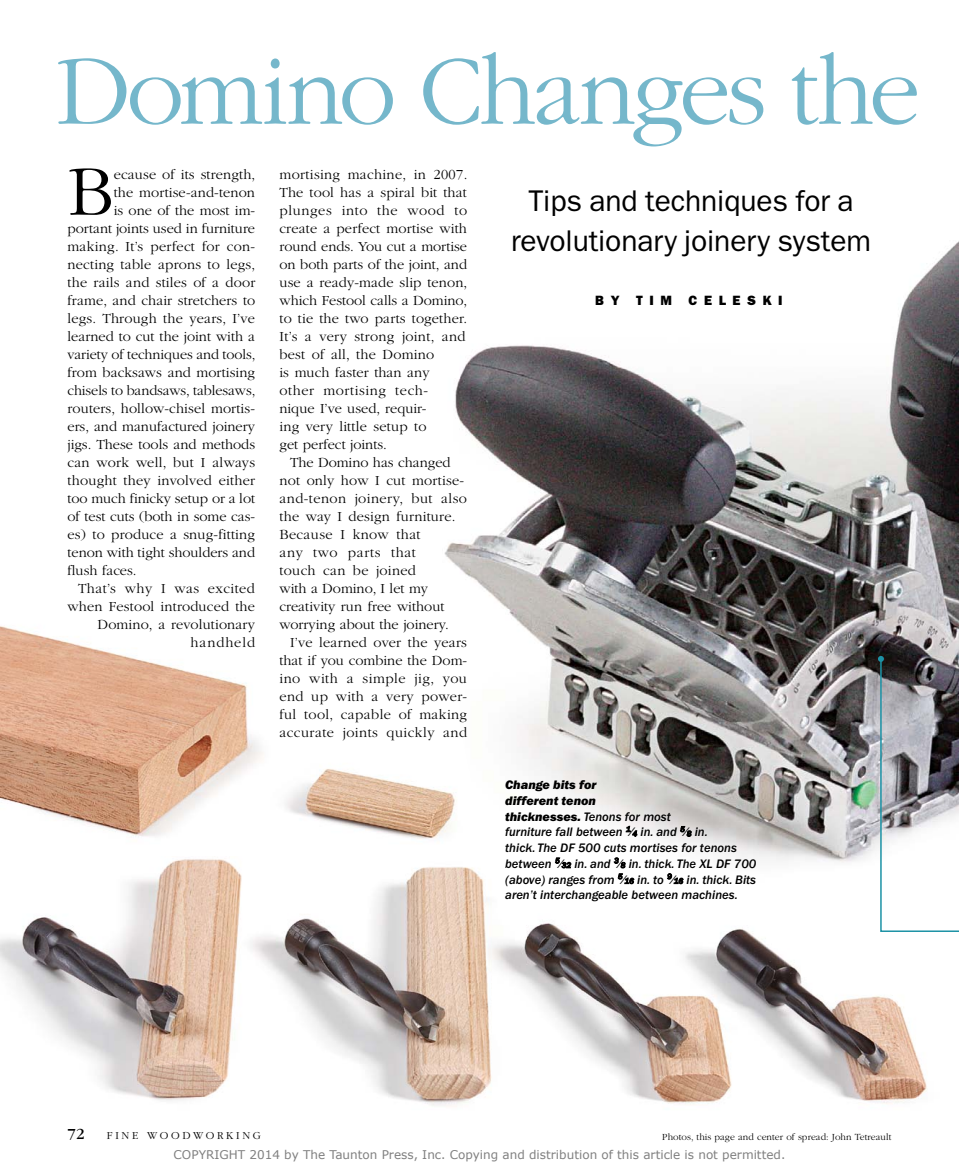
<style>
.page{position:relative;width:959px;height:1175px;background:#fff}
.page>*{position:absolute;margin:0;border:0;box-sizing:border-box;transform-origin:0 0}
.t1{font:300 102px "ITC Garamond Std";letter-spacing:-.045em;color:#75b7cb}
.t2{font:300 72.15px "ITC Garamond Std";color:#000}
.t3{font:30px/40.5px "ITC Franklin Gothic Std";letter-spacing:-.005em;color:#000;text-align:center}
.t4{font:16.05px "ITC Garamond Std";color:#000}
.t5{font:300 14.4px/18px "ITC Garamond Std";letter-spacing:.01em;color:#000}
.t6{font:300 14.4px "ITC Garamond Std";letter-spacing:.035em;color:#000}
.t7{font:300 14.4px "ITC Garamond Std";letter-spacing:.065em;color:#000}
.t8{font:13.5px "ITC Franklin Gothic Std Hvy";letter-spacing:.485em;color:#000}
.t9{font:12.75px/15.8px "ITC Franklin Gothic Std Med It";color:#000}
.t10{font:12.75px/15.8px "ITC Franklin Gothic Std Hvy It";color:#000}
.t11{font:12px "Verdana";color:#808080}
.t12{font:300 11.1px "ITC Garamond Std";letter-spacing:.24em;color:#000}
.t13{font:300 9.75px "ITC Garamond Std";letter-spacing:.005em;color:#000}
.s1{font-family:"ITC Franklin Gothic Std Hvy It"}
.s2{font-size:8.1px}
</style>
<div class="page">
<img style="left:0;top:882px;width:927px;height:224px">
<img style="left:0;top:242px;width:958px;height:640px">
<svg style="left:878px;top:656px;width:80px;height:276px"></svg>
<svg style="left:626px;top:826px;width:11px;height:10px"></svg>
<svg style="left:680px;top:826px;width:11px;height:10px"></svg>
<svg style="left:555px;top:857px;width:16px;height:11px"></svg>
<svg style="left:614px;top:857px;width:20px;height:27px"></svg>
<svg style="left:667px;top:873px;width:16px;height:11px"></svg>
<h1 class="t1" style="left:56px;top:37px;width:866px">Domino Changes the</h1>
<h2 class="t2" style="left:68px;top:153px;width:48px">B</h2>
<p class="t5" style="left:114px;top:165px;width:143px">ecause of its strength,</p>
<p class="t5" style="left:114px;top:183px;width:143px">the mortise-and-tenon</p>
<p class="t5" style="left:114px;top:201px;width:143px">is one of the most im-</p>
<p class="t5" style="left:68px;top:219px;width:189px">portant joints used in furniture</p>
<p class="t5" style="left:68px;top:237px;width:189px">making. It’s perfect for con-</p>
<p class="t5" style="left:68px;top:255px;width:189px">necting table aprons to legs,</p>
<p class="t5" style="left:68px;top:273px;width:189px">the rails and stiles of a door</p>
<p class="t5" style="left:68px;top:291px;width:189px">frame, and chair stretchers to</p>
<p class="t5" style="left:68px;top:309px;width:189px">legs. Through the years, I’ve</p>
<p class="t5" style="left:68px;top:327px;width:189px">learned to cut the joint with a</p>
<p class="t5" style="left:68px;top:345px;width:189px">variety of techniques and tools,</p>
<p class="t5" style="left:68px;top:363px;width:189px">from backsaws and mortising</p>
<p class="t5" style="left:68px;top:381px;width:189px">chisels to bandsaws, tablesaws,</p>
<p class="t5" style="left:68px;top:399px;width:189px">routers, hollow-chisel mortis-</p>
<p class="t5" style="left:68px;top:417px;width:189px">ers, and manufactured joinery</p>
<p class="t5" style="left:68px;top:435px;width:189px">jigs. These tools and methods</p>
<p class="t5" style="left:68px;top:453px;width:189px">can work well, but I always</p>
<p class="t5" style="left:68px;top:471px;width:189px">thought they involved either</p>
<p class="t5" style="left:68px;top:489px;width:189px">too much finicky setup or a lot</p>
<p class="t5" style="left:68px;top:507px;width:189px">of test cuts (both in some cas-</p>
<p class="t5" style="left:68px;top:525px;width:189px">es) to produce a snug-fitting</p>
<p class="t5" style="left:68px;top:543px;width:189px">tenon with tight shoulders and</p>
<p class="t5" style="left:68px;top:561px;width:71px">flush faces.</p>
<p class="t6" style="left:78px;top:580px;width:178px">That’s why I was excited</p>
<p class="t5" style="left:68px;top:597px;width:189px">when Festool introduced the</p>
<p class="t5" style="left:97px;top:615px;width:159px">Domino, a revolutionary</p>
<p class="t7" style="left:190px;top:634px;width:66px">handheld</p>
<p class="t5" style="left:279px;top:165px;width:189px">mortising machine, in 2007.<br>The tool has a spiral bit that plunges into the wood to create a perfect mortise with round ends. You cut a mortise on both parts of the joint, and use a ready-made slip tenon, which Festool calls a Domino, to tie the two parts together.<br>It’s a very strong joint, and best of all, the Domino<br>is much faster than any other mortising tech-<br>nique I’ve used, requir-<br>ing very little setup to<br>get perfect joints.</p>
<p class="t5" style="left:279px;top:453px;width:189px;text-indent:10px">The Domino has changed not only how I cut mortise&shy;and-tenon joinery, but also the way I design furniture.<br>Because I know that<br>any two parts that<br>touch can be joined<br>with a Domino, I let my creativity run free without worrying about the joinery.</p>
<p class="t5" style="left:279px;top:633px;width:189px;text-align:justify;text-indent:10px">I’ve learned over the years that if you combine the Dom&shy;ino with a simple jig, you end up with a very power&shy;ful tool, capable of making accurate joints quickly and</p>
<h3 class="t3" style="left:511px;top:180px;width:361px">Tips and techniques for a revolutionary joinery system</h3>
<p class="t8" style="left:595px;top:293px;width:189px">BY TIM CELESKI</p>
<p class="t10" style="left:505px;top:777px;width:93px">Change bits for different tenon</p>
<p class="t9" style="left:505px;top:808px;width:253px"><span class="s1">thicknesses.</span> Tenons for most<br>furniture fall between <sup>1</sup>⁄<span class="s2">4</span> in. and <sup>5</sup>⁄<span class="s2">8</span> in.<br>thick. The DF 500 cuts mortises for tenons between <sup>5</sup>⁄<span class="s2">32</span> in. and <sup>3</sup>⁄<span class="s2">8</span> in. thick. The XL DF 700 (above) ranges from <sup>5</sup>⁄<span class="s2">16</span> in. to <sup>9</sup>⁄<span class="s2">16</span> in. thick. Bits aren’t interchangeable between machines.</p>
<p class="t4" style="left:68px;top:1124px;width:19px">72</p>
<p class="t12" style="left:107px;top:1129px;width:155px">FINE WOODWORKING</p>
<p class="t13" style="left:662px;top:1131px;width:231px">Photos, this page and center of spread: John Tetreault</p>
<p class="t11" style="left:174px;top:1146px;width:613px">COPYRIGHT 2014 by The Taunton Press, Inc. Copying and distribution of this article is not permitted.</p>
</div>
